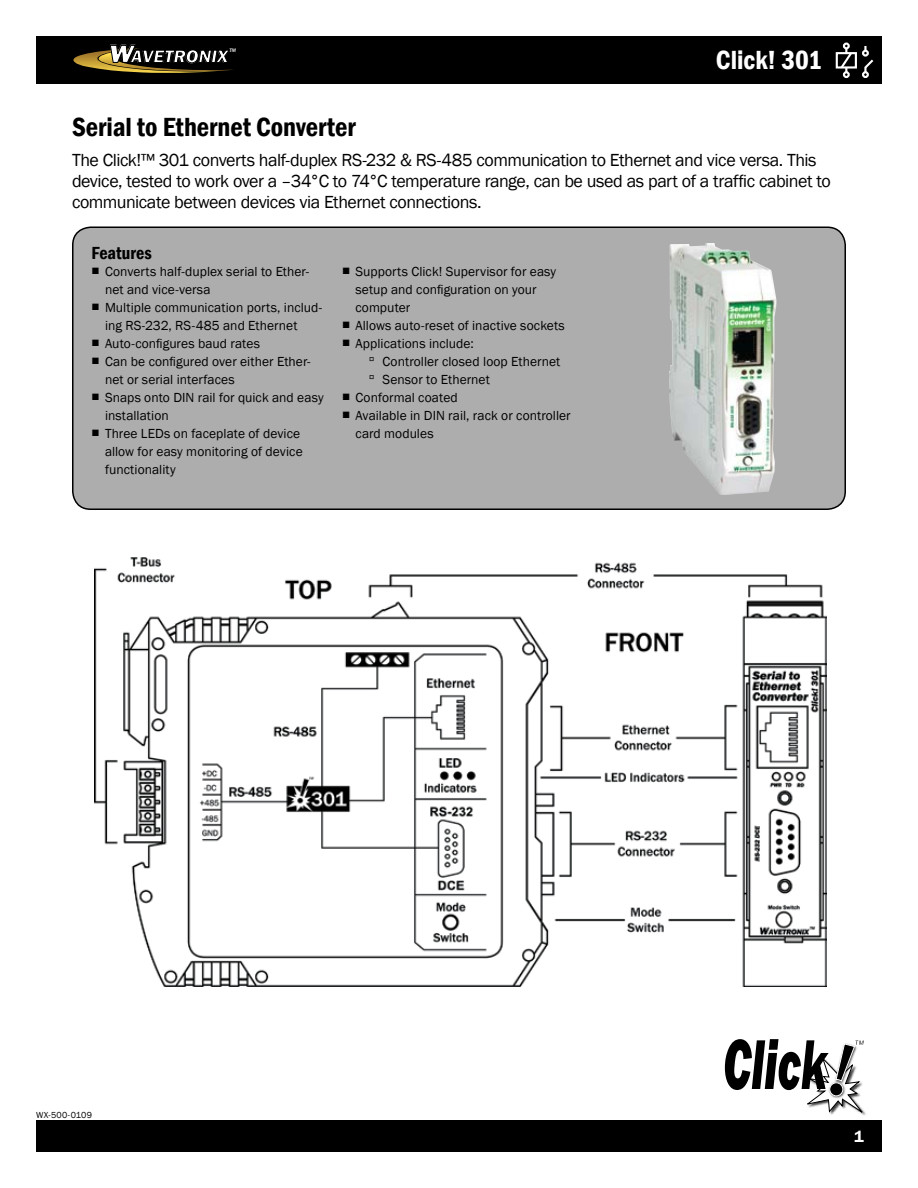
<style>
.page{position:relative;width:918px;height:1188px;background:#fff}
.page>*{position:absolute;margin:0;border:0;box-sizing:border-box;transform-origin:0 0}
.t1{font:600 condensed 27px "Franklin Gothic";color:#000}
.t2{font:600 condensed 27px "Franklin Gothic";letter-spacing:-.005em;color:#fff}
.t3{font:italic 800 18.75px "Franklin Gothic";color:#fff}
.t4{font:18px/21px "Franklin Gothic";letter-spacing:-.025em;color:#000}
.t5{font:600 condensed 18px "Franklin Gothic";color:#000}
.t6{font:600 16.5px "Franklin Gothic";color:#fff}
.t7{font:13.5px/18px "Franklin Gothic";letter-spacing:.005em;color:#000}
.t8{font:9px "Franklin Gothic";letter-spacing:.02em;color:#000}
.t9{font:italic 500 5.25px "Franklin Gothic";color:#fff}
.s1{font-size:34.5px}
</style>
<div class="page">
<div style="left:36px;top:36px;width:846px;height:48px;background:#000"></div>
<div style="left:73px;top:227px;width:772px;height:282px;background:#adadae;border-radius:18px"></div>
<div style="left:72px;top:226px;width:774px;height:284px;border:2px solid #000;border-radius:18px"></div>
<img style="left:830px;top:1111px;width:36px;height:5px">
<svg style="left:725px;top:1039px;width:139px;height:74px"></svg>
<div style="left:36px;top:1121px;width:846px;height:31px;background:#000"></div>
<svg style="left:73px;top:48px;width:160px;height:25px"></svg>
<div style="left:836px;top:52px;width:21px;height:17px;border:2px solid #fff"></div>
<svg style="left:864px;top:46px;width:3px;height:4px"></svg>
<svg style="left:863px;top:59px;width:11px;height:14px"></svg>
<div style="left:843px;top:43px;width:7px;height:6px;border:2px solid #fff;border-radius:50%"></div>
<div style="left:843px;top:71px;width:7px;height:7px;border:2px solid #fff;border-radius:50%"></div>
<div style="left:862px;top:50px;width:7px;height:7px;border:2px solid #fff;border-radius:50%"></div>
<div style="left:862px;top:71px;width:7px;height:7px;border:2px solid #fff;border-radius:50%"></div>
<svg style="left:839px;top:48px;width:15px;height:24px"></svg>
<img style="left:669px;top:243px;width:107px;height:252px">
<img style="left:95px;top:557px;width:731px;height:430px">
<h2 class="t3" style="left:109px;top:44px;width:121px"><span class="s1">w</span>AVETRONIX</h2>
<p class="t9" style="left:229px;top:47px;width:8px">TM</p>
<h1 class="t2" style="left:716px;top:42px;width:107px">Click! 301</h1>
<h1 class="t1" style="left:72px;top:109px;width:285px">Serial to Ethernet Converter</h1>
<p class="t4" style="left:72px;top:150px;width:760px">The Click!™ 301 converts half-duplex RS-232 &amp; RS-485 communication to Ethernet and vice versa. This device, tested to work over a –34°C to 74°C temperature range, can be used as part of a traffic cabinet to communicate between devices via Ethernet connections.</p>
<h3 class="t5" style="left:92px;top:241px;width:62px">Features</h3>
<p class="t7" style="left:105px;top:263px;width:206px;text-indent:-14px">■ Converts half-duplex serial to Ether&shy;net and vice-versa</p>
<p class="t7" style="left:105px;top:299px;width:219px;text-indent:-14px">■ Multiple communication ports, includ&shy;ing RS-232, RS-485 and Ethernet</p>
<p class="t7" style="left:92px;top:335px;width:170px">■ Auto-configures baud rates</p>
<p class="t7" style="left:105px;top:353px;width:207px;text-indent:-14px">■ Can be configured over either Ether&shy;net or serial interfaces</p>
<p class="t7" style="left:105px;top:389px;width:220px;text-indent:-14px">■ Snaps onto DIN rail for quick and easy installation</p>
<p class="t7" style="left:105px;top:425px;width:199px;text-indent:-14px">■ Three LEDs on faceplate of device allow for easy monitoring of device functionality</p>
<p class="t7" style="left:356px;top:263px;width:202px;text-indent:-14px">■ Supports Click! Supervisor for easy setup and configuration on your computer</p>
<p class="t7" style="left:342px;top:317px;width:224px">■ Allows auto-reset of inactive sockets</p>
<p class="t7" style="left:342px;top:335px;width:133px">■ Applications include:</p>
<p class="t7" style="left:369px;top:353px;width:193px">→ Controller closed loop Ethernet</p>
<p class="t7" style="left:369px;top:371px;width:122px">→ Sensor to Ethernet</p>
<p class="t7" style="left:342px;top:389px;width:117px">■ Conformal coated</p>
<p class="t7" style="left:356px;top:407px;width:217px;text-indent:-14px">■ Available in DIN rail, rack or controller card modules</p>
<p class="t8" style="left:36px;top:1109px;width:58px">WX-500-0109</p>
<p class="t6" style="left:854px;top:1126px;width:11px">1</p>
</div>
